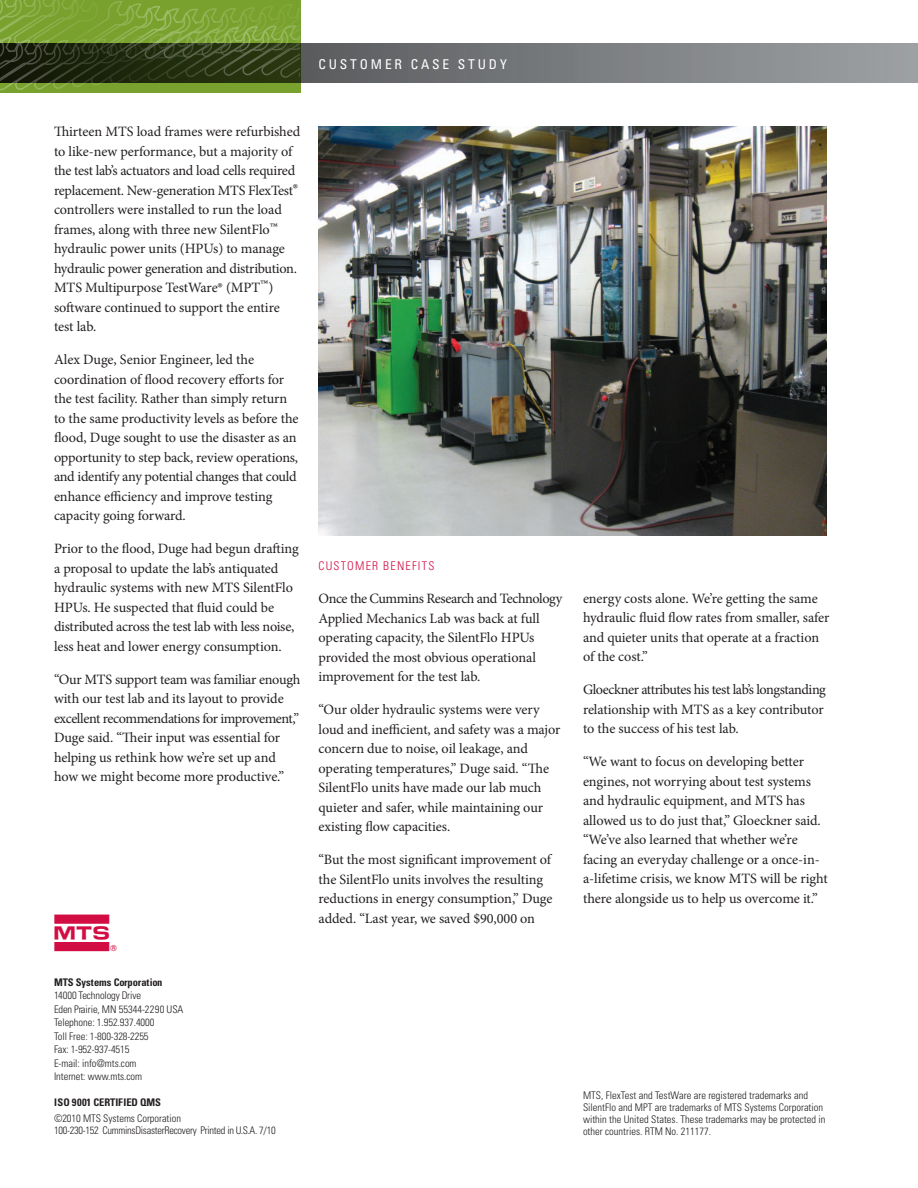
<style>
.page{position:relative;width:918px;height:1188px;background:#fff}
.page>*{position:absolute;margin:0;border:0;box-sizing:border-box;transform-origin:0 0}
.t1{font:40.5px "MTS Systems";color:#d20d44}
.BODY_COPY2{font:14.25px/19.5px "Minion Pro";letter-spacing:-.01em;color:#231f20}
.SUBHEADS2{font:condensed 13.5px "Univers";letter-spacing:.21em;color:#fff}
.SUBHEADS2-2{font:300 condensed 12px "Univers";letter-spacing:.1em;color:#d20d44}
.Captions{font:300 condensed 10.5px/12px "Univers";color:#231f20}
.Text{font:300 condensed 10.5px/13.5px "Univers";letter-spacing:-.005em;color:#231f20}
.Captions-2{font:300 condensed 10.5px "Univers";letter-spacing:-.025em;color:#231f20}
.subheads{font:700 condensed 10.5px "Univers";letter-spacing:-.005em;color:#231f20}
.Corp_Office_Names{font:300 condensed 10.5px "Univers";letter-spacing:-.005em;color:#231f20}
.s1{font-size:16.5px}
.s2{font-size:18px}
</style>
<div class="page">
<svg style="left:300px;top:44px;width:618px;height:38px;background:#7c7e81"></svg>
<div style="left:0;top:0;width:300px;height:93px;background:#78a22d"></div>
<svg style="left:0;top:0;width:300px;height:90px"></svg>
<img style="left:318px;top:126px;width:509px;height:409px">
<p class="SUBHEADS2" style="left:318px;top:56px;width:190px">CUSTOMER CASE STUDY</p>
<p class="BODY_COPY2" style="left:54px;top:122px;width:248px">Thirteen MTS load frames were refurbished to like-new performance, but a majority of the test lab’s actuators and load cells required replacement. New-generation MTS FlexTest<span class="s1">® </span>controllers were installed to run the load frames, along with three new SilentFlo<span class="s2">™ </span>hydraulic power units (HPUs) to manage hydraulic power generation and distribution.<br>MTS Multipurpose TestWare<span class="s1">®</span> (MPT<span class="s2">™</span>) software continued to support the entire test lab.</p>
<p class="BODY_COPY2" style="left:54px;top:350px;width:246px">Alex Duge, Senior Engineer, led the coordination of flood recovery efforts for the test facility. Rather than simply return to the same productivity levels as before the flood, Duge sought to use the disaster as an opportunity to step back, review operations, and identify any potential changes that could enhance efficiency and improve testing capacity going forward.</p>
<p class="BODY_COPY2" style="left:54px;top:539px;width:246px">Prior to the flood, Duge had begun drafting a proposal to update the lab’s antiquated hydraulic systems with new MTS SilentFlo HPUs. He suspected that fluid could be distributed across the test lab with less noise, less heat and lower energy consumption.</p>
<p class="BODY_COPY2" style="left:54px;top:670px;width:248px">“Our MTS support team was familiar enough with our test lab and its layout to provide excellent recommendations for improvement,” Duge said. “Their input was essential for helping us rethink how we’re set up and how we might become more productive.”</p>
<p class="t1" style="left:52px;top:915px;width:68px">l</p>
<p class="subheads" style="left:54px;top:975px;width:110px">MTS Systems Corporation</p>
<p class="Text" style="left:54px;top:989px;width:89px">14000 Technology Drive</p>
<p class="Text" style="left:54px;top:1002px;width:131px">Eden Prairie, MN 55344-2290 USA<br>Telephone: 1.952.937.4000</p>
<p class="Text" style="left:54px;top:1029px;width:96px">Toll Free: 1-800-328-2255</p>
<p class="Text" style="left:54px;top:1043px;width:77px">Fax: 1-952-937-4515</p>
<p class="Corp_Office_Names" style="left:54px;top:1057px;width:84px">E-mail: info@mts.com</p>
<p class="Corp_Office_Names" style="left:54px;top:1070px;width:90px">Internet: www.mts.com</p>
<p class="subheads" style="left:54px;top:1096px;width:109px">ISO 9001 CERTIFIED QMS</p>
<p class="Captions" style="left:54px;top:1112px;width:129px">©2010 MTS Systems Corporation</p>
<p class="Captions-2" style="left:54px;top:1124px;width:223px">100-230-152 CumminsDisasterRecovery Printed in U.S.A. 7/10</p>
<p class="SUBHEADS2-2" style="left:318px;top:559px;width:117px">CUSTOMER BENEFITS</p>
<p class="BODY_COPY2" style="left:319px;top:589px;width:245px">Once the Cummins Research and Technology Applied Mechanics Lab was back at full operating capacity, the SilentFlo HPUs provided the most obvious operational improvement for the test lab.</p>
<p class="BODY_COPY2" style="left:319px;top:700px;width:244px">“Our older hydraulic systems were very loud and inefficient, and safety was a major concern due to noise, oil leakage, and operating temperatures,” Duge said. “The SilentFlo units have made our lab much quieter and safer, while maintaining our existing flow capacities.</p>
<p class="BODY_COPY2" style="left:319px;top:850px;width:236px">“But the most significant improvement of the SilentFlo units involves the resulting reductions in energy consumption,” Duge added. “Last year, we saved $90,000 on</p>
<p class="BODY_COPY2" style="left:583px;top:589px;width:248px">energy costs alone. We’re getting the same hydraulic fluid flow rates from smaller, safer and quieter units that operate at a fraction of the cost.”</p>
<p class="BODY_COPY2" style="left:583px;top:680px;width:244px">Gloeckner attributes his test lab’s longstanding relationship with MTS as a key contributor to the success of his test lab.</p>
<p class="BODY_COPY2" style="left:583px;top:752px;width:246px">“We want to focus on developing better engines, not worrying about test systems and hydraulic equipment, and MTS has allowed us to do just that,” Gloeckner said. “We’ve also learned that whether we’re facing an everyday challenge or a once-in&shy;a-lifetime crisis, we know MTS will be right there alongside us to help us overcome it.”</p>
<p class="Captions" style="left:583px;top:1089px;width:244px">MTS, FlexTest and TestWare are registered trademarks and SilentFlo and MPT are trademarks of MTS Systems Corporation within the United States. These trademarks may be protected in other countries. RTM No. 211177.</p>
</div>
